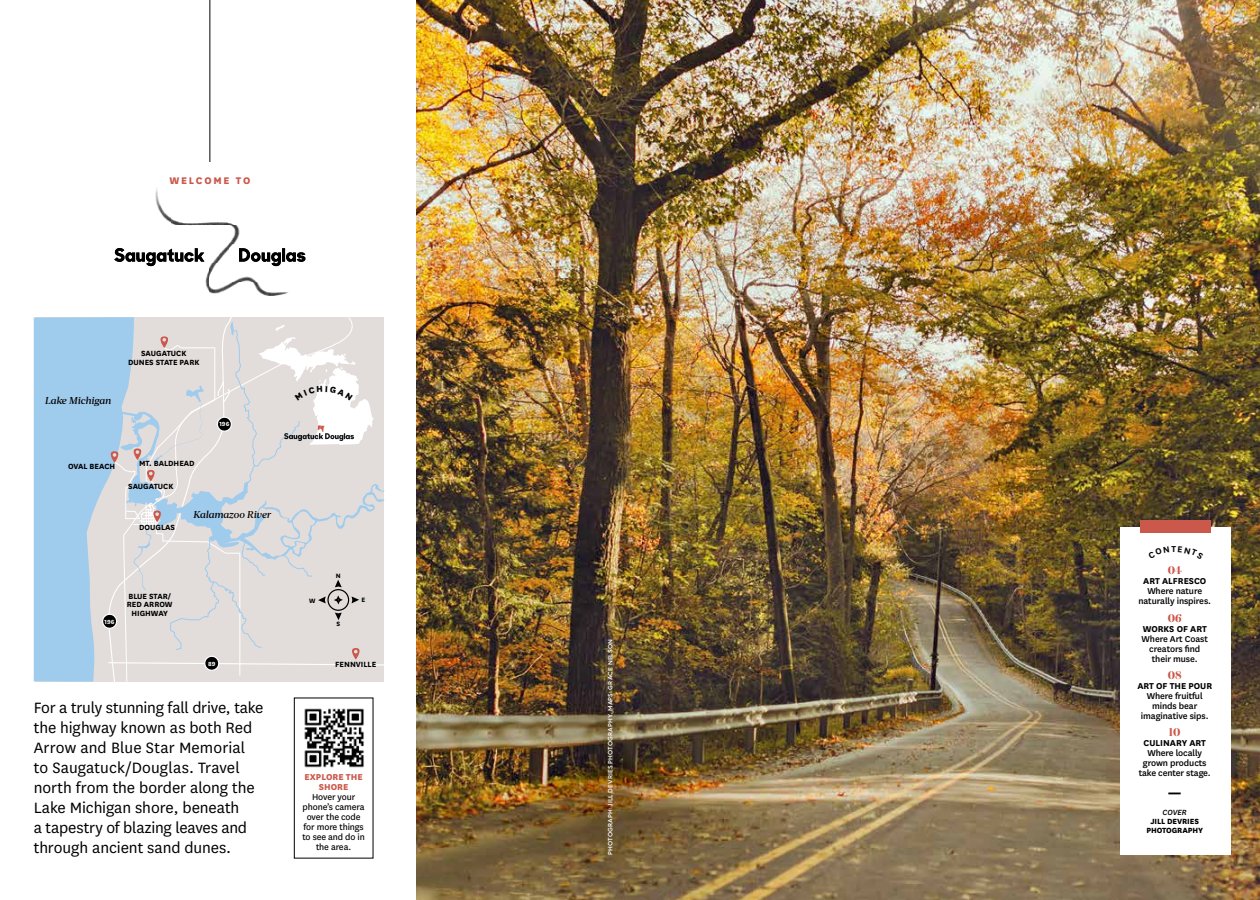
<style>
.page{position:relative;width:1260px;height:900px;background:#fff}
.page>*{position:absolute;margin:0;border:0;box-sizing:border-box;transform-origin:0 0}
.t1{font:17.5px/20px "National";letter-spacing:-.005em;color:#000}
.t2{font:900 13.75px "National";color:#000}
.t3{font:700 11.88px "Austin";color:#ca584b}
.t4{font:800 11.25px "National";letter-spacing:.155em;color:#ca584b}
.t5{font:500 10px/10px "National";letter-spacing:-.01em;color:#000;text-align:center}
.t6{font:10px/10px "National";letter-spacing:-.01em;color:#000;text-align:center}
.t7{font:700 10px "National";color:#000}
.t8{font:italic 500 10px "Acta";letter-spacing:-.015em;color:#000}
.t9{font:800 10px/10px "National";color:#ca584b;text-align:center}
.t10{font:600 10px "National";color:#000}
.t11{font:700 8.75px/8.8px "National";color:#000;text-align:center}
.t12{font:800 8.75px/8.8px "National";letter-spacing:-.01em;color:#000;text-align:center}
.t13{font:italic 500 8.75px "National";letter-spacing:-.005em;color:#000}
.t14{font:700 7.25px "National";color:#000}
.t15{font:700 7px "National";color:#fff}
.t16{font:600 6.25px "Hurme Geometric Sans 4";letter-spacing:.025em;color:#fff}
</style>
<div class="page">
<img style="left:304px;top:708px;width:60px;height:60px">
<img style="left:416px;top:0;width:844px;height:900px">
<hr style="left:209px;top:0;width:1px;height:162px;background:#000">
<div style="left:294px;top:698px;width:79px;height:161px;border:1px solid #000"></div>
<div style="left:1120px;top:528px;width:111px;height:327px;background:#fff"></div>
<div style="left:1140px;top:520px;width:70px;height:13px;background:#ca584b"></div>
<img style="left:150px;top:189px;width:139px;height:106px">
<svg style="left:239px;top:248px;width:67px;height:18px"></svg>
<img style="left:114px;top:248px;width:20px;height:14px">
<img style="left:134px;top:252px;width:19px;height:14px">
<img style="left:153px;top:249px;width:19px;height:17px">
<img style="left:172px;top:252px;width:20px;height:10px">
<img style="left:192px;top:248px;width:13px;height:14px">
<svg style="left:34px;top:317px;width:351px;height:365px;background:#d1d9e0"></svg>
<p class="t4" style="left:169px;top:172px;width:82px">WELCOME TO</p>
<p class="t8" style="left:45px;top:394px;width:68px">Lake Michigan</p>
<p class="t11" style="left:128px;top:349px;width:73px">SAUGATUCK<br>DUNES STATE PARK</p>
<p class="t15" style="left:219px;top:419px;width:11px">196</p>
<p class="t11" style="left:68px;top:462px;width:49px">OVAL BEACH</p>
<p class="t11" style="left:139px;top:458px;width:57px">MT. BALDHEAD</p>
<p class="t11" style="left:128px;top:481px;width:47px">SAUGATUCK</p>
<p class="t11" style="left:139px;top:522px;width:37px">DOUGLAS</p>
<p class="t8" style="left:193px;top:509px;width:79px">Kalamazoo River</p>
<p class="t15" style="left:105px;top:616px;width:11px">196</p>
<p class="t11" style="left:127px;top:591px;width:47px">BLUE STAR/<br>RED ARROW<br>HIGHWAY</p>
<p class="t15" style="left:208px;top:658px;width:9px">89</p>
<p class="t1" style="left:34px;top:697px;width:231px">For a truly stunning fall drive, take the highway known as both Red<br>Arrow and Blue Star Memorial to Saugatuck/Douglas. Travel north from the border along the<br>Lake Michigan shore, beneath<br>a tapestry of blazing leaves and through ancient sand dunes.</p>
<p class="t14" style="left:336px;top:571px;width:6px">N</p>
<p class="t14" style="left:309px;top:595px;width:8px">W</p>
<p class="t14" style="left:362px;top:595px;width:5px">E</p>
<p class="t14" style="left:336px;top:619px;width:5px">S</p>
<p class="t11" style="left:335px;top:659px;width:43px">FENNVILLE</p>
<p class="t9" style="left:305px;top:771px;width:60px">EXPLORE THE<br>SHORE</p>
<p class="t6" style="left:302px;top:791px;width:64px">Hover your phone’s camera over the code for more things to see and do in the area.</p>
<p class="t16" style="left:606px;top:855px;width:217px;rotate:-90deg">PHOTOGRAPH: JILL DEVRIES PHOTOGRAPHY. MAPS: GRACE NELSON</p>
<p class="t10" style="left:1171px;top:542px;width:6px">T</p>
<p class="t3" style="left:1168px;top:562px;width:16px">04</p>
<p class="t7" style="left:1143px;top:574px;width:65px">ART ALFRESCO</p>
<p class="t5" style="left:1138px;top:586px;width:74px">Where nature naturally inspires.</p>
<p class="t3" style="left:1168px;top:609px;width:16px">06</p>
<p class="t7" style="left:1143px;top:621px;width:66px">WORKS OF ART</p>
<p class="t5" style="left:1142px;top:633px;width:68px">Where Art Coast creators find their muse.</p>
<p class="t3" style="left:1168px;top:666px;width:15px">08</p>
<p class="t7" style="left:1137px;top:679px;width:76px">ART OF THE POUR</p>
<p class="t5" style="left:1141px;top:690px;width:69px">Where fruitful minds bear imaginative sips.</p>
<p class="t3" style="left:1169px;top:724px;width:13px">10</p>
<p class="t7" style="left:1144px;top:736px;width:64px">CULINARY ART</p>
<p class="t5" style="left:1139px;top:747px;width:74px">Where locally grown products take center stage.</p>
<p class="t2" style="left:1168px;top:783px;width:15px">—</p>
<p class="t13" style="left:1163px;top:807px;width:26px">COVER</p>
<p class="t12" style="left:1146px;top:816px;width:58px">JILL DEVRIES<br>PHOTOGRAPHY</p>
</div>
